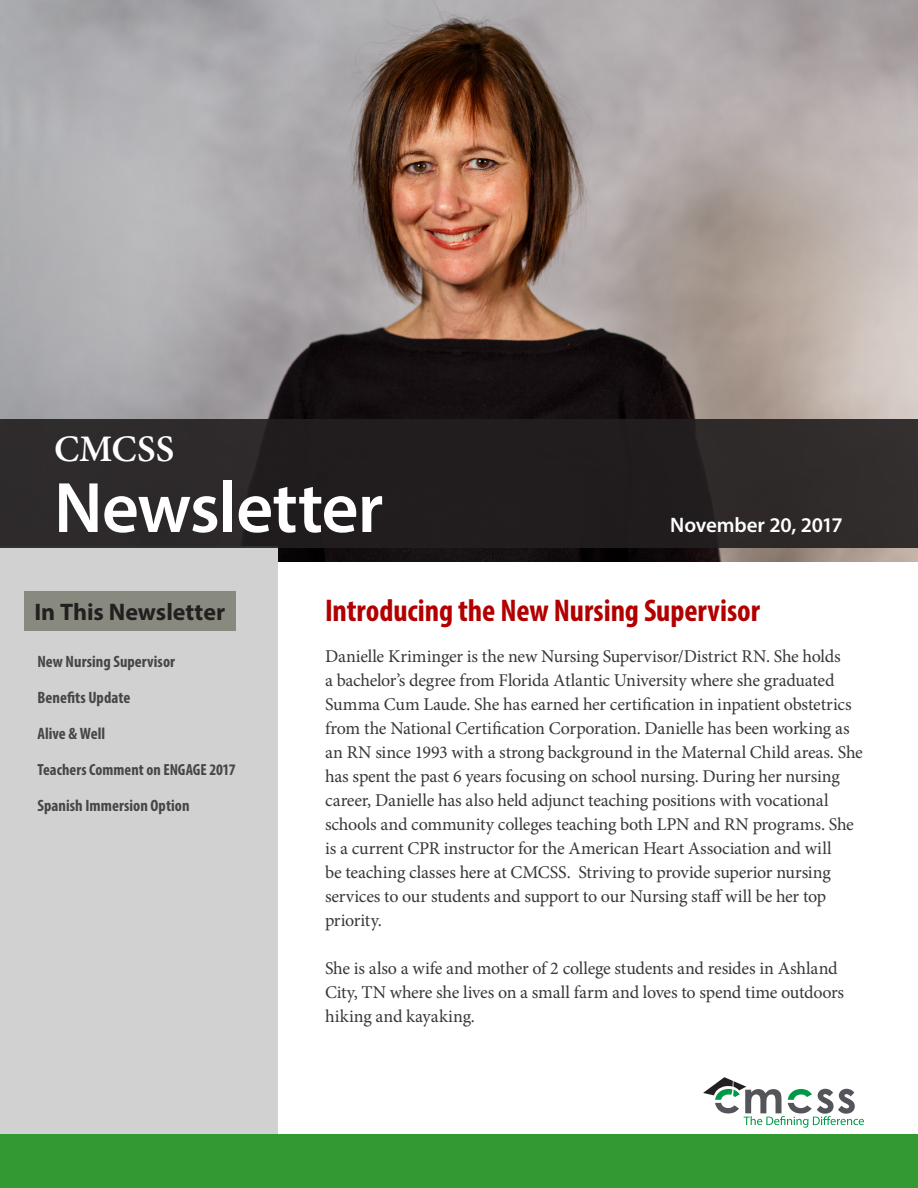
<style>
.page{position:relative;width:918px;height:1188px;background:#fff}
.page>*{position:absolute;margin:0;border:0;box-sizing:border-box;transform-origin:0 0}
.t1{font:600 72px "Myriad Pro";letter-spacing:-.015em;color:#fff}
.t2{font:600 37.5px "Minion Pro";color:#fff}
.t3{font:700 condensed 31.5px "Myriad Pro";color:#b20000}
.t4{font:700 24px "Myriad Pro";color:#231f20}
.t5{font:600 21px "Myriad Pro";letter-spacing:-.01em;color:#fff}
.t6{font:18px/24px "Minion Pro";letter-spacing:-.015em;color:#383839}
.t7{font:700 condensed 16.5px "Myriad Pro";letter-spacing:.005em;color:#454647}
.t8{font:700 condensed 16.2px "Myriad Pro";color:#454647}
</style>
<div class="page">
<svg style="left:703px;top:1077px;width:161px;height:51px"></svg>
<img style="left:0;top:0;width:918px;height:561px">
<div style="left:0;top:546px;width:278px;height:642px;background:#d1d1d1"></div>
<div style="left:0;top:1134px;width:918px;height:54px;background:#393"></div>
<div style="left:24px;top:591px;width:212px;height:40px;background:#888a80"></div>
<div style="left:0;top:419px;width:918px;height:128px;background:#2b2828"></div>
<p class="t2" style="left:54px;top:423px;width:122px">CMCSS</p>
<p class="t1" style="left:54px;top:462px;width:331px">Newsletter</p>
<p class="t5" style="left:670px;top:512px;width:174px">November 20, 2017</p>
<p class="t4" style="left:34px;top:596px;width:192px">In This Newsletter</p>
<p class="t7" style="left:38px;top:651px;width:139px">New Nursing Supervisor</p>
<p class="t7" style="left:38px;top:687px;width:94px">Benefits Update</p>
<p class="t7" style="left:38px;top:723px;width:69px">Alive &amp; Well</p>
<p class="t8" style="left:38px;top:760px;width:200px">Teachers Comment on ENGAGE 2017</p>
<p class="t7" style="left:38px;top:795px;width:154px">Spanish Immersion Option</p>
<p class="t3" style="left:325px;top:591px;width:436px">Introducing the New Nursing Supervisor</p>
<p class="t6" style="left:325px;top:644px;width:539px">Danielle Kriminger is the new Nursing Supervisor/District RN. She holds<br>a bachelor’s degree from Florida Atlantic University where she graduated Summa Cum Laude. She has earned her certification in inpatient obstetrics from the National Certification Corporation. Danielle has been working as an RN since 1993 with a strong background in the Maternal Child areas. She has spent the past 6 years focusing on school nursing. During her nursing career, Danielle has also held adjunct teaching positions with vocational schools and community colleges teaching both LPN and RN programs. She is a current CPR instructor for the American Heart Association and will<br>be teaching classes here at CMCSS. Striving to provide superior nursing services to our students and support to our Nursing staff will be her top priority.</p>
<p class="t6" style="left:325px;top:956px;width:521px">She is also a wife and mother of 2 college students and resides in Ashland<br>City, TN where she lives on a small farm and loves to spend time outdoors hiking and kayaking.</p>
</div>
